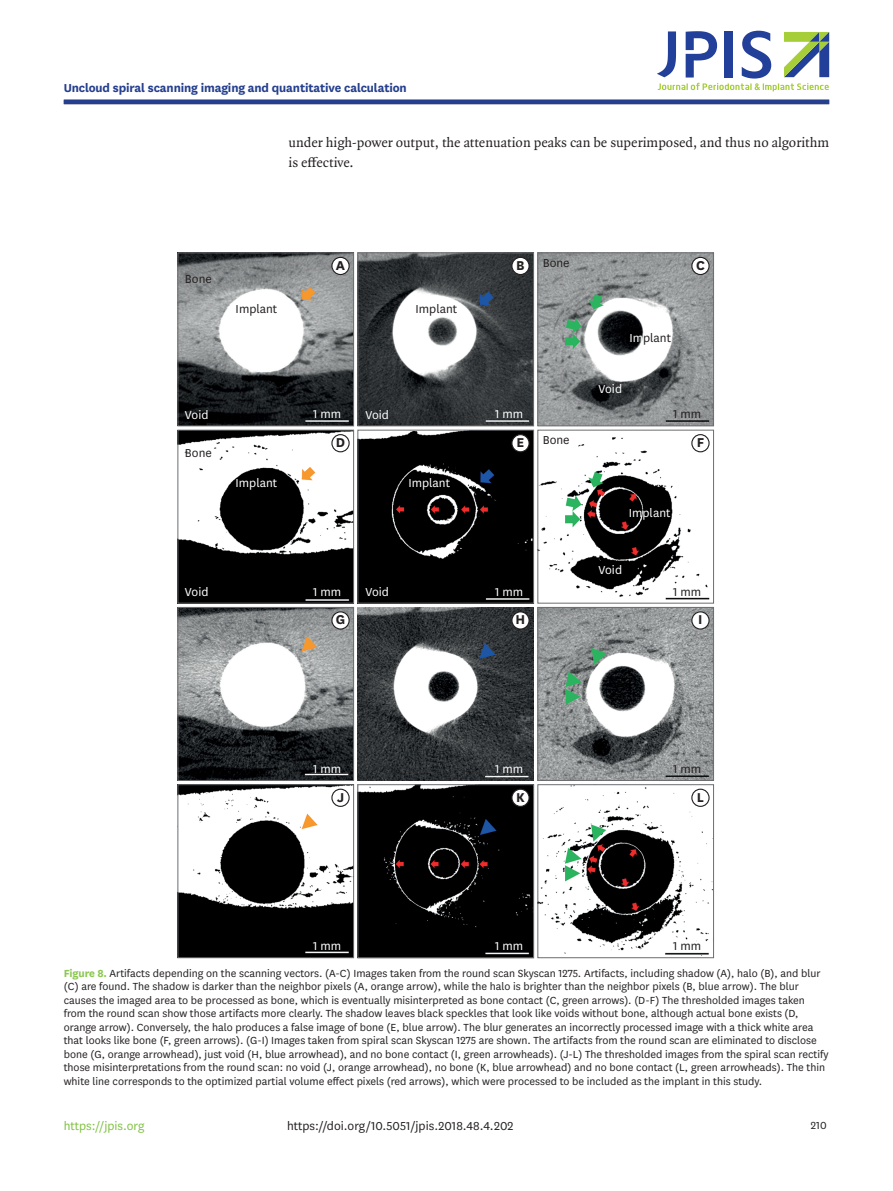
<style>
.page{position:relative;width:893px;height:1191px;background:#fff}
.page>*{position:absolute;margin:0;border:0;box-sizing:border-box;transform-origin:0 0}
.t1{font:700 15px "National";color:#231f20}
.body_p{font:14.25px/19.5px "Quadraat OT";color:#231f20}
.doi_running_footer{font:13.5px "National";color:#231f20}
.t2{font:13.5px "National";color:#fff}
.alt-title-type{font:700 13.5px "National";letter-spacing:-.01em;color:#253f8e}
.url{font:13.5px "National";color:#7fc241}
.fig_caption{font:12px/13.5px "National";color:#231f20}
.s1{color:#fff}
.s2{font-weight:700;color:#8bc750}
</style>
<div class="page">
<hr style="left:64px;top:100px;width:765px;height:4px;background:#253f8e">
<svg style="left:657px;top:31px;width:172px;height:60px"></svg>
<img style="left:358px;top:607px;width:176px;height:173px">
<img style="left:180px;top:255px;width:172px;height:169px">
<div style="left:178px;top:253px;width:176px;height:173px;border:1px solid #6c6d70"></div>
<img style="left:360px;top:255px;width:172px;height:169px">
<div style="left:358px;top:253px;width:176px;height:173px;border:1px solid #6c6d70"></div>
<img style="left:540px;top:255px;width:172px;height:169px">
<div style="left:538px;top:253px;width:176px;height:173px;border:1px solid #6c6d70"></div>
<img style="left:180px;top:432px;width:172px;height:169px">
<div style="left:178px;top:430px;width:176px;height:173px;border:1px solid #6c6d70"></div>
<img style="left:360px;top:432px;width:172px;height:169px">
<div style="left:358px;top:430px;width:176px;height:173px;border:1px solid #6c6d70"></div>
<img style="left:540px;top:436px;width:170px;height:164px">
<div style="left:538px;top:430px;width:176px;height:173px;border:1px solid #6c6d70"></div>
<img style="left:180px;top:609px;width:172px;height:169px">
<div style="left:178px;top:607px;width:176px;height:173px;border:1px solid #6c6d70"></div>
<img style="left:540px;top:609px;width:172px;height:169px">
<div style="left:538px;top:607px;width:176px;height:173px;border:1px solid #6c6d70"></div>
<img style="left:180px;top:786px;width:172px;height:170px">
<div style="left:178px;top:784px;width:176px;height:174px;border:1px solid #6c6d70"></div>
<img style="left:360px;top:786px;width:172px;height:170px">
<div style="left:358px;top:784px;width:176px;height:174px;border:1px solid #6c6d70"></div>
<img style="left:540px;top:786px;width:172px;height:170px">
<div style="left:538px;top:784px;width:176px;height:174px;border:1px solid #6c6d70"></div>
<div style="left:332px;top:257px;width:17px;height:17px;background:#fff;border-radius:50%"></div>
<div style="left:331px;top:257px;width:19px;height:18px;border:1px solid #231f20;border-radius:50%"></div>
<div style="left:512px;top:257px;width:17px;height:17px;background:#fff;border-radius:50%"></div>
<div style="left:511px;top:257px;width:19px;height:18px;border:1px solid #231f20;border-radius:50%"></div>
<div style="left:692px;top:257px;width:17px;height:17px;background:#fff;border-radius:50%"></div>
<div style="left:691px;top:257px;width:19px;height:18px;border:1px solid #231f20;border-radius:50%"></div>
<div style="left:332px;top:434px;width:17px;height:18px;background:#fff;border-radius:50%"></div>
<div style="left:331px;top:434px;width:19px;height:18px;border:1px solid #231f20;border-radius:50%"></div>
<div style="left:512px;top:434px;width:17px;height:18px;background:#fff;border-radius:50%"></div>
<div style="left:511px;top:434px;width:19px;height:18px;border:1px solid #231f20;border-radius:50%"></div>
<div style="left:692px;top:434px;width:17px;height:18px;background:#fff;border-radius:50%"></div>
<div style="left:691px;top:434px;width:19px;height:18px;border:1px solid #231f20;border-radius:50%"></div>
<div style="left:332px;top:612px;width:17px;height:17px;background:#fff;border-radius:50%"></div>
<div style="left:331px;top:611px;width:19px;height:18px;border:1px solid #231f20;border-radius:50%"></div>
<div style="left:512px;top:612px;width:17px;height:17px;background:#fff;border-radius:50%"></div>
<div style="left:511px;top:611px;width:19px;height:18px;border:1px solid #231f20;border-radius:50%"></div>
<div style="left:692px;top:612px;width:17px;height:17px;background:#fff;border-radius:50%"></div>
<div style="left:691px;top:611px;width:19px;height:18px;border:1px solid #231f20;border-radius:50%"></div>
<div style="left:332px;top:789px;width:17px;height:17px;background:#fff;border-radius:50%"></div>
<div style="left:331px;top:788px;width:19px;height:19px;border:1px solid #231f20;border-radius:50%"></div>
<div style="left:512px;top:789px;width:17px;height:17px;background:#fff;border-radius:50%"></div>
<div style="left:511px;top:788px;width:19px;height:19px;border:1px solid #231f20;border-radius:50%"></div>
<div style="left:692px;top:789px;width:17px;height:17px;background:#fff;border-radius:50%"></div>
<div style="left:691px;top:788px;width:19px;height:19px;border:1px solid #231f20;border-radius:50%"></div>
<p class="alt-title-type" style="left:64px;top:78px;width:344px">Uncloud spiral scanning imaging and quantitative calculation</p>
<p class="body_p" style="left:289px;top:133px;width:542px">under high-power output, the attenuation peaks can be superimposed, and thus no algorithm is effective.</p>
<p class="doi_running_footer" style="left:185px;top:270px;width:28px">Bone</p>
<p class="doi_running_footer" style="left:543px;top:254px;width:28px">Bone</p>
<p class="t1" style="left:336px;top:255px;width:11px">A</p>
<p class="t1" style="left:516px;top:255px;width:10px">B</p>
<p class="t1" style="left:696px;top:255px;width:10px">C</p>
<p class="doi_running_footer" style="left:236px;top:300px;width:43px">Implant</p>
<p class="doi_running_footer" style="left:416px;top:300px;width:43px">Implant</p>
<p class="doi_running_footer" style="left:629px;top:329px;width:43px"><span class="s1">Im</span>plant</p>
<p class="t2" style="left:598px;top:380px;width:25px">Void</p>
<p class="t2" style="left:185px;top:406px;width:25px">Void</p>
<p class="t2" style="left:313px;top:405px;width:29px">1 mm</p>
<p class="t2" style="left:495px;top:405px;width:29px">1 mm</p>
<p class="doi_running_footer" style="left:673px;top:405px;width:29px">1 mm</p>
<p class="t2" style="left:365px;top:406px;width:25px">Void</p>
<p class="doi_running_footer" style="left:185px;top:444px;width:28px">Bone</p>
<p class="t2" style="left:236px;top:474px;width:43px">Implant</p>
<p class="doi_running_footer" style="left:543px;top:431px;width:28px">Bone</p>
<p class="t1" style="left:336px;top:432px;width:11px">D</p>
<p class="t1" style="left:517px;top:432px;width:9px">E</p>
<p class="t1" style="left:697px;top:432px;width:9px">F</p>
<p class="t2" style="left:408px;top:474px;width:43px">Implant</p>
<p class="t2" style="left:629px;top:504px;width:43px">Implant</p>
<p class="t2" style="left:598px;top:561px;width:25px">Void</p>
<p class="t2" style="left:185px;top:583px;width:25px">Void</p>
<p class="t2" style="left:365px;top:583px;width:25px">Void</p>
<p class="t2" style="left:313px;top:583px;width:29px">1 mm</p>
<p class="t2" style="left:495px;top:583px;width:29px">1 mm</p>
<p class="doi_running_footer" style="left:673px;top:583px;width:29px">1 mm</p>
<p class="t1" style="left:336px;top:609px;width:11px">G</p>
<p class="t1" style="left:516px;top:609px;width:11px">H</p>
<p class="t1" style="left:698px;top:609px;width:6px">I</p>
<p class="t2" style="left:313px;top:760px;width:29px">1 mm</p>
<p class="t2" style="left:495px;top:760px;width:29px">1 mm</p>
<p class="doi_running_footer" style="left:673px;top:760px;width:29px">1 mm</p>
<p class="t1" style="left:337px;top:786px;width:9px">J</p>
<p class="t1" style="left:516px;top:786px;width:10px">K</p>
<p class="t1" style="left:697px;top:786px;width:9px">L</p>
<p class="t2" style="left:313px;top:936px;width:29px">1 mm</p>
<p class="t2" style="left:495px;top:936px;width:29px">1 mm</p>
<p class="doi_running_footer" style="left:673px;top:936px;width:29px">1 mm</p>
<p class="fig_caption" style="left:64px;top:965px;width:766px"><span class="s2">Figure 8.</span> Artifacts depending on the scanning vectors. (A-C) Images taken from the round scan Skyscan 1275. Artifacts, including shadow (A), halo (B), and blur (C) are found. The shadow is darker than the neighbor pixels (A, orange arrow), while the halo is brighter than the neighbor pixels (B, blue arrow). The blur causes the imaged area to be processed as bone, which is eventually misinterpreted as bone contact (C, green arrows). (D-F) The thresholded images taken from the round scan show those artifacts more clearly. The shadow leaves black speckles that look like voids without bone, although actual bone exists (D, orange arrow). Conversely, the halo produces a false image of bone (E, blue arrow). The blur generates an incorrectly processed image with a thick white area that looks like bone (F, green arrows). (G-I) Images taken from spiral scan Skyscan 1275 are shown. The artifacts from the round scan are eliminated to disclose bone (G, orange arrowhead), just void (H, blue arrowhead), and no bone contact (I, green arrowheads). (J-L) The thresholded images from the spiral scan rectify those misinterpretations from the round scan: no void (J, orange arrowhead), no bone (K, blue arrowhead) and no bone contact (L, green arrowheads). The thin white line corresponds to the optimized partial volume effect pixels (red arrows), which were processed to be included as the implant in this study.</p>
<p class="doi_running_footer" style="left:287px;top:1116px;width:228px">https://doi.org/10.5051/jpis.2018.48.4.202</p>
<p class="url" style="left:64px;top:1116px;width:82px">https://jpis.org</p>
<p class="fig_caption" style="left:811px;top:1118px;width:17px">210</p>
</div>
